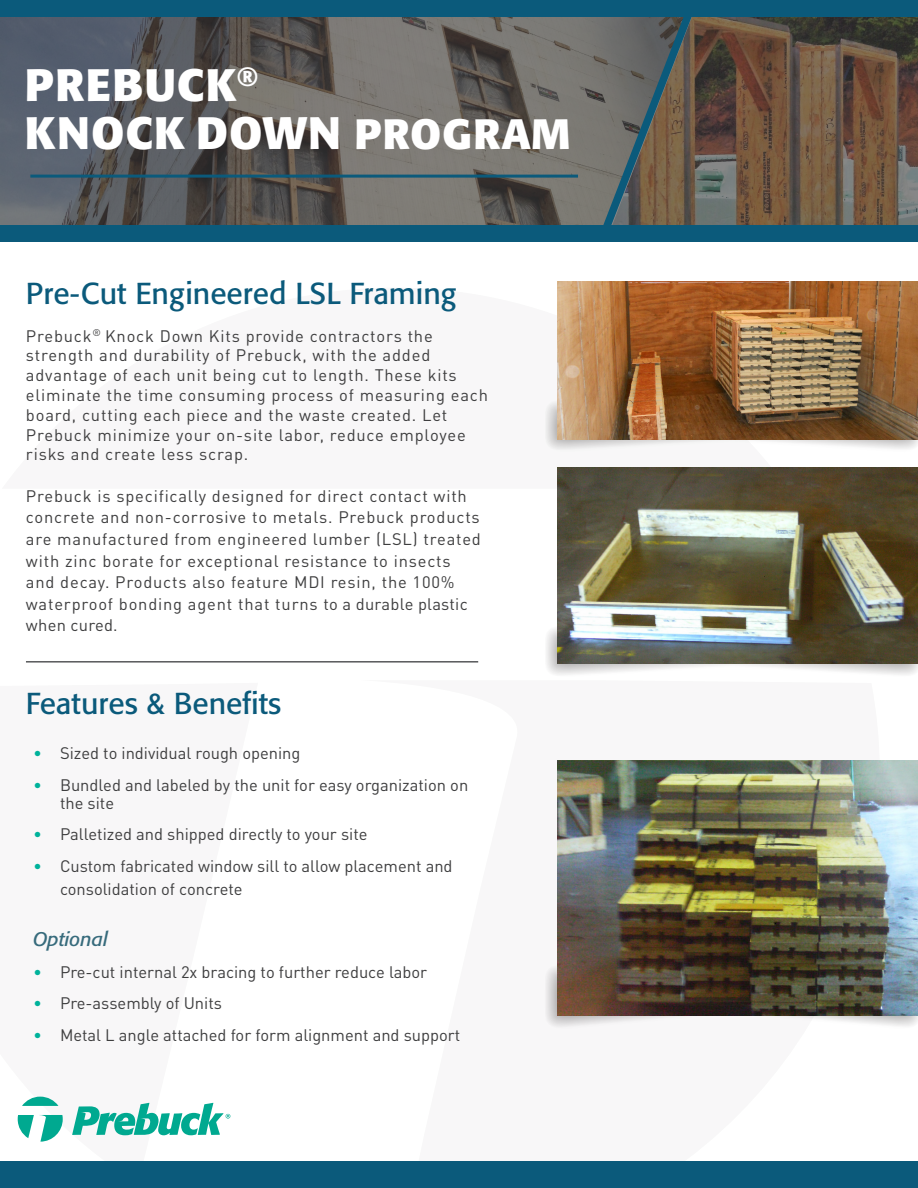
<style>
.page{position:relative;width:918px;height:1188px;background:#fff}
.page>*{position:absolute;margin:0;border:0;box-sizing:border-box;transform-origin:0 0}
.t1{font:700 45px "Formata Pro";letter-spacing:.03em;color:#fff}
.t2{font:30px "Formata Pro";color:#0b5a7b}
.t3{font:italic 19.5px "Formata Pro";color:#376b7c}
.t4{font:16.5px/19.8px "DINOT";letter-spacing:.05em;color:#3e3e3f}
.t5{font:16.5px/18px "DINOT";color:#3e3e3f}
.s1{font-size:42px}
.s2{font-weight:300;color:#00b29b}
</style>
<div class="page">
<div style="left:545px;top:400px;width:373px;height:50px;background:#231f20;opacity:.8"></div>
<svg style="left:545px;top:288px;width:242px;height:201px"></svg>
<svg style="left:0;top:16px;width:918px;height:209px;background:#635d59"></svg>
<svg style="left:592px;top:16px;width:110px;height:226px;background:#66645c"></svg>
<div style="left:0;top:225px;width:918px;height:16px;background:#0b5a7b"></div>
<hr style="left:30px;top:175px;width:548px;height:3px;background:#0b5a7b">
<div style="left:0;top:0;width:918px;height:16px;background:#0b5a7b"></div>
<div style="left:543px;top:965px;width:375px;height:66px;background:#f8f7f8"></div>
<div style="left:545px;top:964px;width:373px;height:64px;background:#231f20;opacity:.8"></div>
<img style="left:558px;top:760px;width:360px;height:255px">
<hr style="left:26px;top:661px;width:452px;height:2px;background:#57585a">
<div style="left:545px;top:625px;width:373px;height:51px;background:#231f20;opacity:.8"></div>
<img style="left:558px;top:468px;width:360px;height:195px">
<img style="left:558px;top:281px;width:360px;height:158px">
<div style="left:0;top:1161px;width:918px;height:27px;background:#0b5a7b"></div>
<svg style="left:22px;top:1097px;width:36px;height:9px"></svg>
<svg style="left:18px;top:1115px;width:45px;height:27px"></svg>
<svg style="left:72px;top:1103px;width:158px;height:32px"></svg>
<p class="t1" style="left:25px;top:56px;width:234px">PREBUCK<sup>®</sup></p>
<p class="t1" style="left:25px;top:104px;width:547px">KNOCK DOWN <span class="s1">PROGRAM</span></p>
<p class="t2" style="left:26px;top:274px;width:432px">Pre-Cut Engineered LSL Framing</p>
<p class="t4" style="left:26px;top:325px;width:464px">Prebuck<sup>®</sup> Knock Down Kits provide contractors the strength and durability of Prebuck, with the added advantage of each unit being cut to length. These kits eliminate the time consuming process of measuring each board, cutting each piece and the waste created. Let Prebuck minimize your on-site labor, reduce employee risks and create less scrap.</p>
<p class="t4" style="left:26px;top:485px;width:456px;line-height:21.6px">Prebuck is specifically designed for direct contact with concrete and non-corrosive to metals. Prebuck products are manufactured from engineered lumber (LSL) treated with zinc borate for exceptional resistance to insects and decay. Products also feature MDI resin, the 100% waterproof bonding agent that turns to a durable plastic when cured.</p>
<p class="t2" style="left:26px;top:684px;width:257px">Features &amp; Benefits</p>
<p class="t5" style="left:33px;top:744px;width:269px"><span class="s2">•</span> Sized to individual rough opening</p>
<p class="t5" style="left:60px;top:776px;width:410px;text-indent:-27px"><span class="s2">•</span> Bundled and labeled by the unit for easy organization on the site</p>
<p class="t5" style="left:33px;top:825px;width:336px"><span class="s2">•</span> Palletized and shipped directly to your site</p>
<p class="t5" style="left:60px;top:854px;width:394px;line-height:23.4px;text-indent:-27px"><span class="s2">•</span> Custom fabricated window sill to allow placement and consolidation of concrete</p>
<p class="t3" style="left:33px;top:927px;width:77px">Optional</p>
<p class="t5" style="left:33px;top:963px;width:396px"><span class="s2">•</span> Pre-cut internal 2x bracing to further reduce labor</p>
<p class="t5" style="left:33px;top:994px;width:190px"><span class="s2">•</span> Pre-assembly of Units</p>
<p class="t5" style="left:33px;top:1026px;width:429px"><span class="s2">•</span> Metal L angle attached for form alignment and support</p>
</div>
